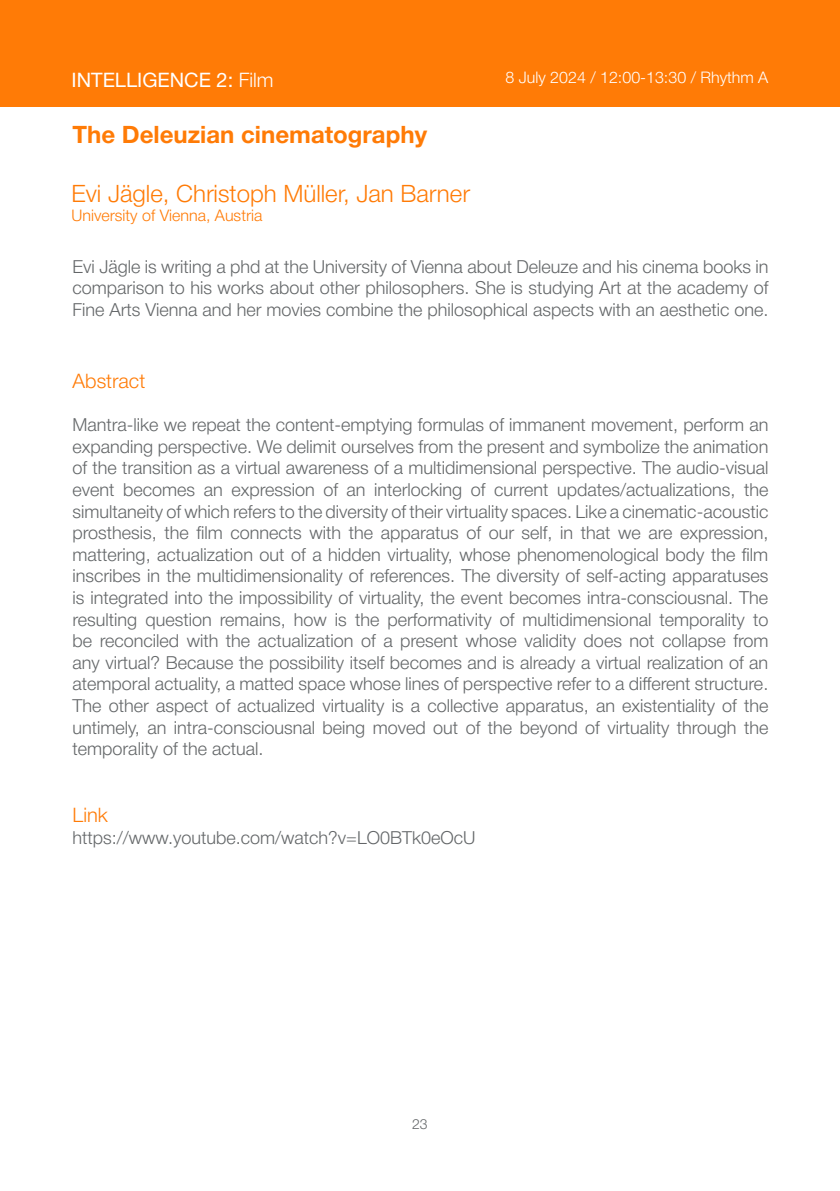
<style>
.page{position:relative;width:840px;height:1191px;background:#fff}
.page>*{position:absolute;margin:0;border:0;box-sizing:border-box;transform-origin:0 0}
.Abstracts{font:300 24px "Helvetica Neue";color:#ff7b06}
.Abstracts-2{font:700 24px "Helvetica Neue";color:#ff7b06}
.Abstracts-3{font:20px "Helvetica Neue";color:#fff}
.Abstracts-4{font:300 20px "Helvetica Neue";color:#ff7b06}
.Abstracts-5{font:300 18px/21.6px "Helvetica Neue";color:#636668;text-align:justify}
.bios{font:300 18px/21.6px "Helvetica Neue";color:#636668;text-align:justify}
.Abstracts-6{font:300 16px "Helvetica Neue";color:#fff}
.Abstracts-7{font:300 16px "Helvetica Neue";color:#ff7b06}
.t1{font:300 14px "Helvetica Neue";color:#636668}
.s1{font-weight:300}
</style>
<div class="page">
<div style="left:0;top:0;width:839px;height:106px;background:#ff7b06"></div>
<p class="Abstracts-3" style="left:72px;top:65px;width:203px">INTELLIGENCE 2: <span class="s1">Film</span></p>
<p class="Abstracts-6" style="left:505px;top:65px;width:264px">8 July 2024 / 12:00-13:30 / Rhythm A</p>
<p class="Abstracts-2" style="left:72px;top:116px;width:356px">The Deleuzian cinematography</p>
<p class="Abstracts" style="left:72px;top:174px;width:399px">Evi Jägle, Christoph Müller, Jan Barner</p>
<p class="Abstracts-7" style="left:72px;top:203px;width:192px">University of Vienna, Austria</p>
<p class="bios" style="left:72px;top:254px;width:697px">Evi Jägle is writing a phd at the University of Vienna about Deleuze and his cinema books in comparison to his works about other philosophers. She is studying Art at the academy of Fine Arts Vienna and her movies combine the philosophical aspects with an aesthetic one.</p>
<p class="Abstracts-4" style="left:72px;top:365px;width:74px">Abstract</p>
<p class="Abstracts-5" style="left:72px;top:412px;width:697px">Mantra-like we repeat the content-emptying formulas of immanent movement, perform an expanding perspective. We delimit ourselves from the present and symbolize the animation of the transition as a virtual awareness of a multidimensional perspective. The audio-visual event becomes an expression of an interlocking of current updates/actualizations, the simultaneity of which refers to the diversity of their virtuality spaces. Like a cinematic-acoustic prosthesis, the film connects with the apparatus of our self, in that we are expression, mattering, actualization out of a hidden virtuality, whose phenomenological body the film inscribes in the multidimensionality of references. The diversity of self-acting apparatuses is integrated into the impossibility of virtuality, the event becomes intra-consciousnal. The resulting question remains, how is the performativity of multidimensional temporality to be reconciled with the actualization of a present whose validity does not collapse from any virtual? Because the possibility itself becomes and is already a virtual realization of an atemporal actuality, a matted space whose lines of perspective refer to a different structure.<br>The other aspect of actualized virtuality is a collective apparatus, an existentiality of the untimely, an intra-consciousnal being moved out of the beyond of virtuality through the temporality of the actual.</p>
<p class="Abstracts-4" style="left:72px;top:799px;width:37px">Link</p>
<p class="Abstracts-5" style="left:72px;top:825px;width:404px">https://www.youtube.com/watch?v=LO0BTk0eOcU</p>
<p class="t1" style="left:412px;top:1112px;width:17px">23</p>
</div>
